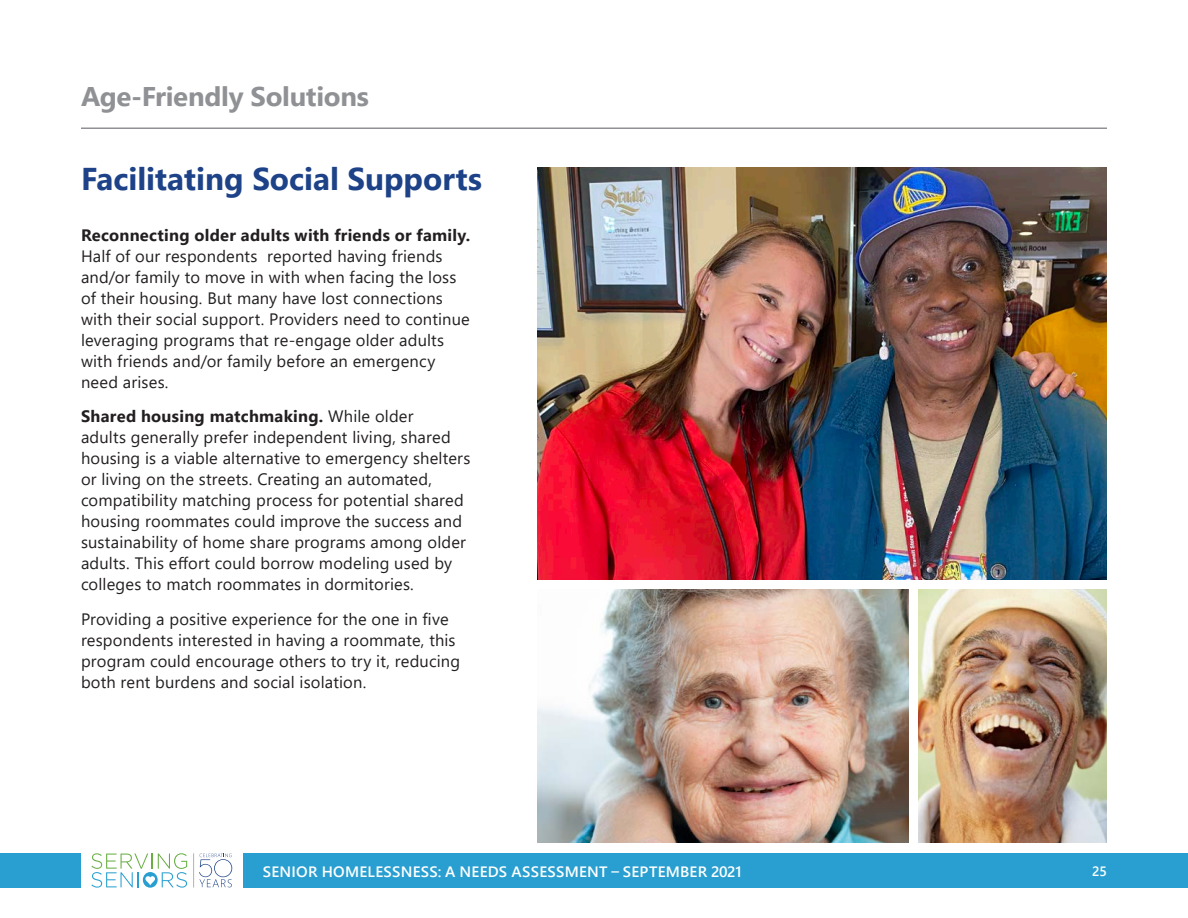
<style>
.page{position:relative;width:1188px;height:918px;background:#fff}
.page>*{position:absolute;margin:0;border:0;box-sizing:border-box;transform-origin:0 0}
.t1{font:700 31.5px "Segoe UI";color:#1d4288}
.t2{font:700 27px "Segoe UI";letter-spacing:-.01em;color:#8f9194}
.t3{font:16.5px/21px "Segoe UI";letter-spacing:.01em;color:#231f20}
.t4{font:600 15px "Segoe UI";letter-spacing:.015em;color:#fff}
.t5{font:600 13.5px "Segoe UI";color:#fff}
.s1{font-weight:700}
</style>
<div class="page">
<svg style="left:91px;top:853px;width:96px;height:35px"></svg>
<hr style="left:193px;top:853px;width:1px;height:35px;background:#b2b3b7">
<svg style="left:199px;top:853px;width:33px;height:34px"></svg>
<div style="left:0;top:853px;width:81px;height:35px;background:#289fd0"></div>
<div style="left:243px;top:853px;width:945px;height:35px;background:#289fd0"></div>
<hr style="left:81px;top:128px;width:1026px;height:1px;background:#8f9194">
<img style="left:538px;top:167px;width:569px;height:412px">
<img style="left:538px;top:589px;width:370px;height:254px">
<img style="left:918px;top:589px;width:189px;height:254px">
<p class="t2" style="left:81px;top:71px;width:290px">Age-Friendly Solutions</p>
<p class="t1" style="left:81px;top:149px;width:403px">Facilitating Social Supports</p>
<p class="t3" style="left:81px;top:223px;width:391px"><span class="s1">Reconnecting older adults with friends or family.<br></span>Half of our respondents reported having friends and/or family to move in with when facing the loss of their housing. But many have lost connections with their social support. Providers need to continue leveraging programs that re-engage older adults with friends and/or family before an emergency need arises.</p>
<p class="t3" style="left:81px;top:404px;width:391px"><span class="s1">Shared housing matchmaking.</span> While older<br>adults generally prefer independent living, shared housing is a viable alternative to emergency shelters or living on the streets. Creating an automated, compatibility matching process for potential shared housing roommates could improve the success and sustainability of home share programs among older adults. This effort could borrow modeling used by colleges to match roommates in dormitories.</p>
<p class="t3" style="left:81px;top:607px;width:381px">Providing a positive experience for the one in five respondents interested in having a roommate, this program could encourage others to try it, reducing both rent burdens and social isolation.</p>
<p class="t4" style="left:263px;top:857px;width:480px">SENIOR HOMELESSNESS: A NEEDS ASSESSMENT – SEPTEMBER 2021</p>
<p class="t5" style="left:1092px;top:859px;width:16px">25</p>
</div>
